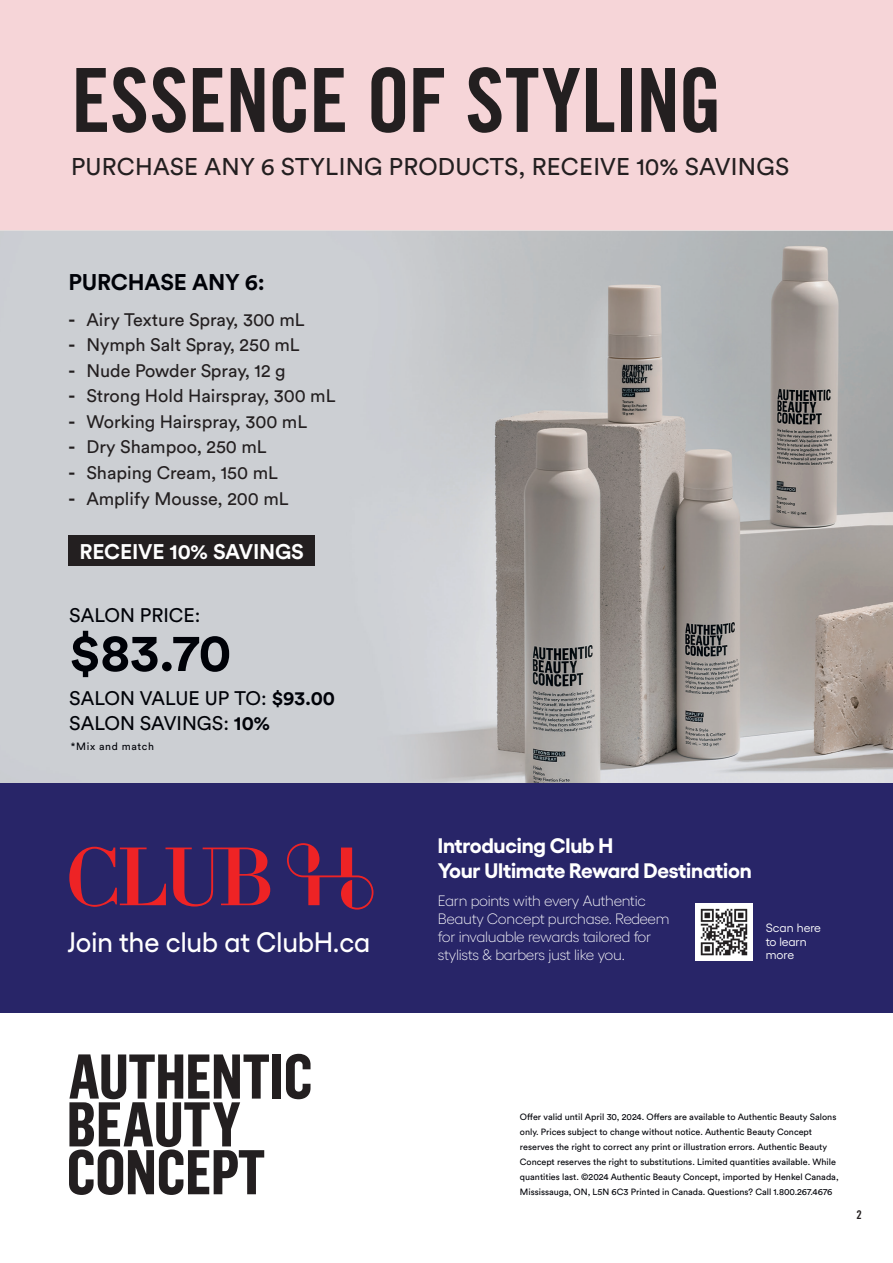
<style>
.page{position:relative;width:893px;height:1263px;background:#fff}
.page>*{position:absolute;margin:0;border:0;box-sizing:border-box;transform-origin:0 0}
.t1{font:88.5px "Trade Gothic LT Std Bd Cn 20";letter-spacing:-.015em;color:#231f20}
.t2{font:700 52.5px "Circular Std";color:#000208}
.t3{font:500 28.2px "Yellix";color:#fff;scale:.95 1}
.t4{font:24px "Circular Std";letter-spacing:.01em;color:#231f20}
.t5{font:700 22.5px "Circular Std";letter-spacing:-.01em;color:#000208}
.t6{font:700 21px/25.2px "Yellix";letter-spacing:-.01em;color:#fff}
.t7{font:700 21px "Circular Std";letter-spacing:-.01em;color:#fff}
.t8{font:19.5px/25.5px "Circular Std";color:#000208}
.t9{font:18px "Circular Std";color:#231f20}
.t10{font:300 15px/18px "Yellix";letter-spacing:-.02em;color:#fff}
.t11{font:12px/13.5px "Yellix";color:#fff}
.t12{font:12px "Trade Gothic LT Std Bd Cn 20";color:#231f20}
.t13{font:10.5px "Circular Pro";letter-spacing:.06em;color:#000208}
.t14{font:9px/15px "Circular Std";color:#000208}
.s1{font-weight:700}
</style>
<div class="page">
<svg style="left:0;top:230px;width:893px;height:553px;background:#bababb"></svg>
<div style="left:0;top:783px;width:893px;height:230px;background:#282568"></div>
<div style="left:273px;top:1054px;width:8px;height:44px;background:#231f20"></div>
<svg style="left:286px;top:1054px;width:24px;height:45px"></svg>
<svg style="left:69px;top:1054px;width:200px;height:141px"></svg>
<div style="left:69px;top:535px;width:246px;height:30px;background:#231f20"></div>
<div style="left:0;top:0;width:893px;height:230px;background:#f6d5d8"></div>
<svg style="left:69px;top:847px;width:201px;height:60px"></svg>
<svg style="left:287px;top:843px;width:86px;height:66px"></svg>
<img style="left:696px;top:903px;width:56px;height:57px">
<h1 class="t1" style="left:71px;top:47px;width:653px">ESSENCE OF STYLING</h1>
<h3 class="t4" style="left:71px;top:152px;width:720px">PURCHASE ANY 6 STYLING PRODUCTS, RECEIVE 10% SAVINGS</h3>
<h3 class="t5" style="left:68px;top:268px;width:198px">PURCHASE ANY 6:</h3>
<h3 class="t9" style="left:68px;top:309px;width:238px"><span class="s1">-</span> Airy Texture Spray, 300 mL</h3>
<h3 class="t9" style="left:68px;top:334px;width:233px"><span class="s1">-</span> Nymph Salt Spray, 250 mL</h3>
<h3 class="t9" style="left:68px;top:360px;width:219px"><span class="s1">-</span> Nude Powder Spray, 12 g</h3>
<h3 class="t9" style="left:68px;top:385px;width:269px"><span class="s1">-</span> Strong Hold Hairspray, 300 mL</h3>
<h3 class="t9" style="left:68px;top:411px;width:240px"><span class="s1">-</span> Working Hairspray, 300 mL</h3>
<h3 class="t9" style="left:68px;top:436px;width:200px"><span class="s1">-</span> Dry Shampoo, 250 mL</h3>
<h3 class="t9" style="left:68px;top:462px;width:211px"><span class="s1">-</span> Shaping Cream, 150 mL</h3>
<h3 class="t9" style="left:68px;top:487px;width:222px"><span class="s1">-</span> Amplify Mousse, 200 mL</h3>
<h3 class="t7" style="left:79px;top:538px;width:226px">RECEIVE 10% SAVINGS</h3>
<h3 class="t8" style="left:69px;top:602px;width:133px">SALON PRICE:</h3>
<h2 class="t2" style="left:69px;top:619px;width:164px">$83.70</h2>
<h3 class="t8" style="left:69px;top:685px;width:267px">SALON VALUE UP TO: <span class="s1">$93.00<br></span>SALON SAVINGS: <span class="s1">10%</span></h3>
<p class="t13" style="left:71px;top:740px;width:85px">*Mix and match</p>
<h3 class="t3" style="left:68px;top:920px;width:320px">Join the club at ClubH.ca</h3>
<h3 class="t6" style="left:438px;top:831px;width:315px">Introducing Club H<br>Your Ultimate Reward Destination</h3>
<h3 class="t10" style="left:438px;top:890px;width:233px">Earn points with every Authentic Beauty Concept purchase. Redeem for invaluable rewards tailored for stylists &amp; barbers just like you.</h3>
<h3 class="t11" style="left:766px;top:920px;width:57px">Scan here to learn more</h3>
<p class="t14" style="left:520px;top:1109px;width:320px">Offer valid until April 30, 2024. Offers are available to Authentic Beauty Salons only. Prices subject to change without notice. Authentic Beauty Concept reserves the right to correct any print or illustration errors. Authentic Beauty Concept reserves the right to substitutions. Limited quantities available. While quantities last. ©2024 Authentic Beauty Concept, imported by Henkel Canada, Mississauga, ON, L5N 6C3 Printed in Canada. Questions? Call 1.800.267.4676</p>
<h3 class="t12" style="left:856px;top:1207px;width:7px">2</h3>
</div>
